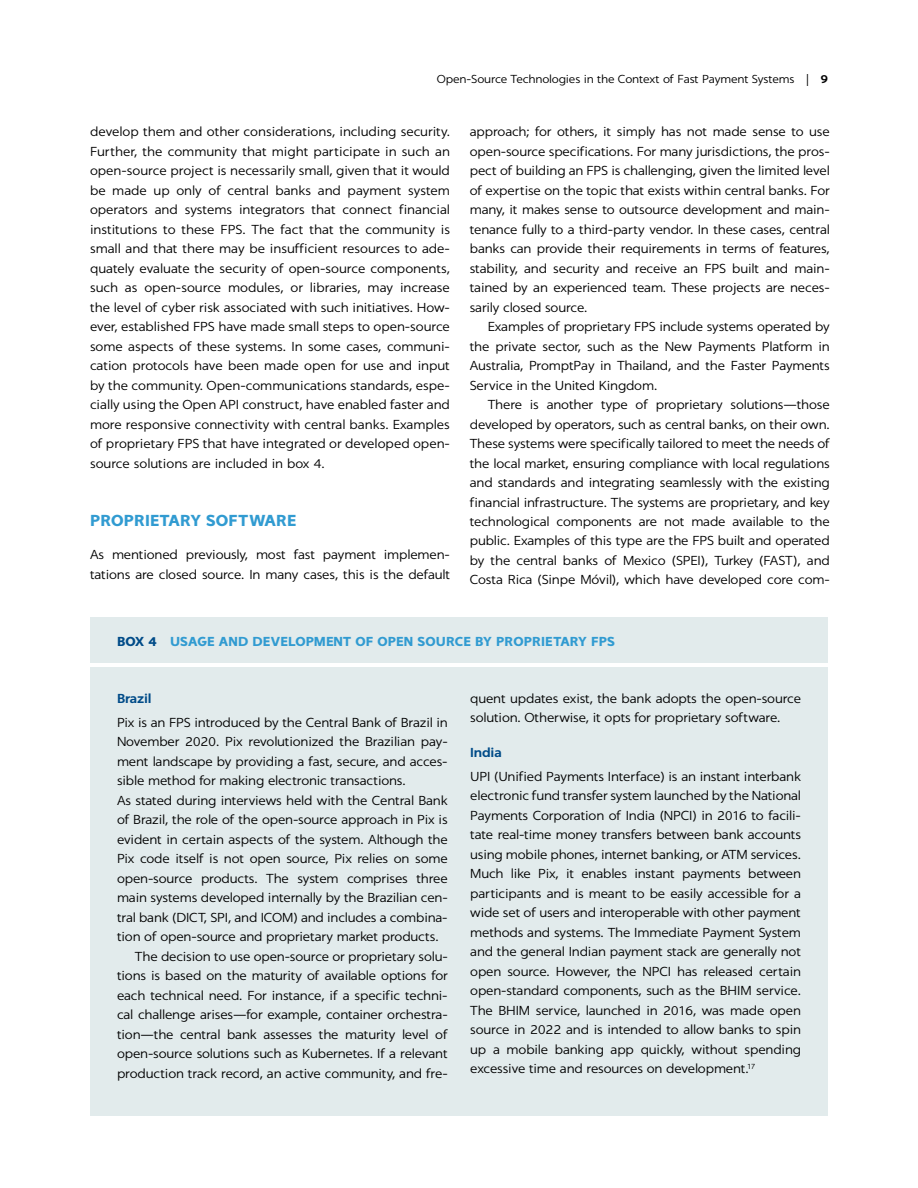
<style>
.page{position:relative;width:918px;height:1188px;background:#fff}
.page>*{position:absolute;margin:0;border:0;box-sizing:border-box;transform-origin:0 0}
.t1{font:700 16.5px "Ortodoxa";letter-spacing:.01em;color:#319bd1}
.t2{font:300 13.5px/19.5px "Ortodoxa";letter-spacing:-.01em;color:#000;text-align:justify}
.t3{font:700 13.5px "Ortodoxa";letter-spacing:.01em;color:#319bd1}
.t4{font:600 13.5px "Ortodoxa";letter-spacing:-.01em;color:#004b88}
.t5{font:300 12px "Ortodoxa";letter-spacing:-.01em;color:#000}
.s1{font-weight:600}
.s2{color:#004b88}
</style>
<div class="page">
<div style="left:90px;top:617px;width:738px;height:46px;background:#e2ebec"></div>
<div style="left:90px;top:667px;width:738px;height:449px;background:#e2ebec"></div>
<p class="t5" style="left:437px;top:72px;width:393px">Open-Source Technologies in the Context of Fast Payment Systems | <span class="s1">9</span></p>
<p class="t2" style="left:90px;top:122px;width:362px">develop them and other considerations, including security.<br>Further, the community that might participate in such an open-source project is necessarily small, given that it would be made up only of central banks and payment system operators and systems integrators that connect financial institutions to these FPS. The fact that the community is small and that there may be insufficient resources to ade&shy;quately evaluate the security of open-source components, such as open-source modules, or libraries, may increase the level of cyber risk associated with such initiatives. How&shy;ever, established FPS have made small steps to open-source some aspects of these systems. In some cases, communi&shy;cation protocols have been made open for use and input by the community. Open-communications standards, espe&shy;cially using the Open API construct, have enabled faster and more responsive connectivity with central banks. Examples of proprietary FPS that have integrated or developed open&shy;source solutions are included in box 4.</p>
<p class="t1" style="left:90px;top:511px;width:208px">PROPRIETARY SOFTWARE</p>
<p class="t2" style="left:90px;top:545px;width:362px">As mentioned previously, most fast payment implemen&shy;tations are closed source. In many cases, this is the default</p>
<p class="t2" style="left:470px;top:122px;width:362px">approach; for others, it simply has not made sense to use open-source specifications. For many jurisdictions, the pros&shy;pect of building an FPS is challenging, given the limited level of expertise on the topic that exists within central banks. For many, it makes sense to outsource development and main&shy;tenance fully to a third-party vendor. In these cases, central banks can provide their requirements in terms of features, stability, and security and receive an FPS built and main&shy;tained by an experienced team. These projects are neces&shy;sarily closed source.</p>
<p class="t2" style="left:470px;top:317px;width:362px;text-indent:18px">Examples of proprietary FPS include systems operated by the private sector, such as the New Payments Platform in Australia, PromptPay in Thailand, and the Faster Payments Service in the United Kingdom.</p>
<p class="t2" style="left:470px;top:395px;width:362px;text-indent:18px">There is another type of proprietary solutions—those developed by operators, such as central banks, on their own.<br>These systems were specifically tailored to meet the needs of the local market, ensuring compliance with local regulations and standards and integrating seamlessly with the existing financial infrastructure. The systems are proprietary, and key technological components are not made available to the public. Examples of this type are the FPS built and operated by the central banks of Mexico (SPEI), Turkey (FAST), and Costa Rica (Sinpe Móvil), which have developed core com-</p>
<p class="t3" style="left:117px;top:634px;width:500px"><span class="s2">BOX 4</span> USAGE AND DEVELOPMENT OF OPEN SOURCE BY PROPRIETARY FPS</p>
<p class="t4" style="left:117px;top:691px;width:36px">Brazil</p>
<p class="t2" style="left:117px;top:713px;width:332px">Pix is an FPS introduced by the Central Bank of Brazil in</p>
<p class="t2" style="left:117px;top:732px;width:332px">November 2020. Pix revolutionized the Brazilian pay-</p>
<p class="t2" style="left:117px;top:752px;width:332px">ment landscape by providing a fast, secure, and acces-</p>
<p class="t2" style="left:117px;top:771px;width:290px">sible method for making electronic transactions.</p>
<p class="t2" style="left:117px;top:791px;width:332px">As stated during interviews held with the Central Bank</p>
<p class="t2" style="left:117px;top:810px;width:332px">of Brazil, the role of the open-source approach in Pix is</p>
<p class="t2" style="left:117px;top:830px;width:332px">evident in certain aspects of the system. Although the</p>
<p class="t2" style="left:117px;top:849px;width:332px">Pix code itself is not open source, Pix relies on some</p>
<p class="t2" style="left:117px;top:869px;width:332px">open-source products. The system comprises three</p>
<p class="t2" style="left:117px;top:888px;width:332px">main systems developed internally by the Brazilian cen-</p>
<p class="t2" style="left:117px;top:908px;width:332px">tral bank (DICT, SPI, and ICOM) and includes a combina-</p>
<p class="t2" style="left:117px;top:927px;width:323px">tion of open-source and proprietary market products.</p>
<p class="t2" style="left:135px;top:947px;width:314px">The decision to use open-source or proprietary solu-</p>
<p class="t2" style="left:117px;top:966px;width:332px">tions is based on the maturity of available options for</p>
<p class="t2" style="left:117px;top:986px;width:332px">each technical need. For instance, if a specific techni-</p>
<p class="t2" style="left:117px;top:1005px;width:332px">cal challenge arises—for example, container orchestra-</p>
<p class="t2" style="left:117px;top:1025px;width:332px">tion—the central bank assesses the maturity level of</p>
<p class="t2" style="left:117px;top:1044px;width:332px">open-source solutions such as Kubernetes. If a relevant</p>
<p class="t2" style="left:117px;top:1064px;width:332px">production track record, an active community, and fre-</p>
<p class="t2" style="left:470px;top:689px;width:332px">quent updates exist, the bank adopts the open-source solution. Otherwise, it opts for proprietary software.</p>
<p class="t4" style="left:470px;top:745px;width:33px">India</p>
<p class="t2" style="left:470px;top:767px;width:332px">UPI (Unified Payments Interface) is an instant interbank electronic fund transfer system launched by the National Payments Corporation of India (NPCI) in 2016 to facili&shy;tate real-time money transfers between bank accounts using mobile phones, internet banking, or ATM services.<br>Much like Pix, it enables instant payments between participants and is meant to be easily accessible for a wide set of users and interoperable with other payment methods and systems. The Immediate Payment System and the general Indian payment stack are generally not open source. However, the NPCI has released certain open-standard components, such as the BHIM service.<br>The BHIM service, launched in 2016, was made open source in 2022 and is intended to allow banks to spin up a mobile banking app quickly, without spending excessive time and resources on development.<sup>17</sup></p>
</div>
